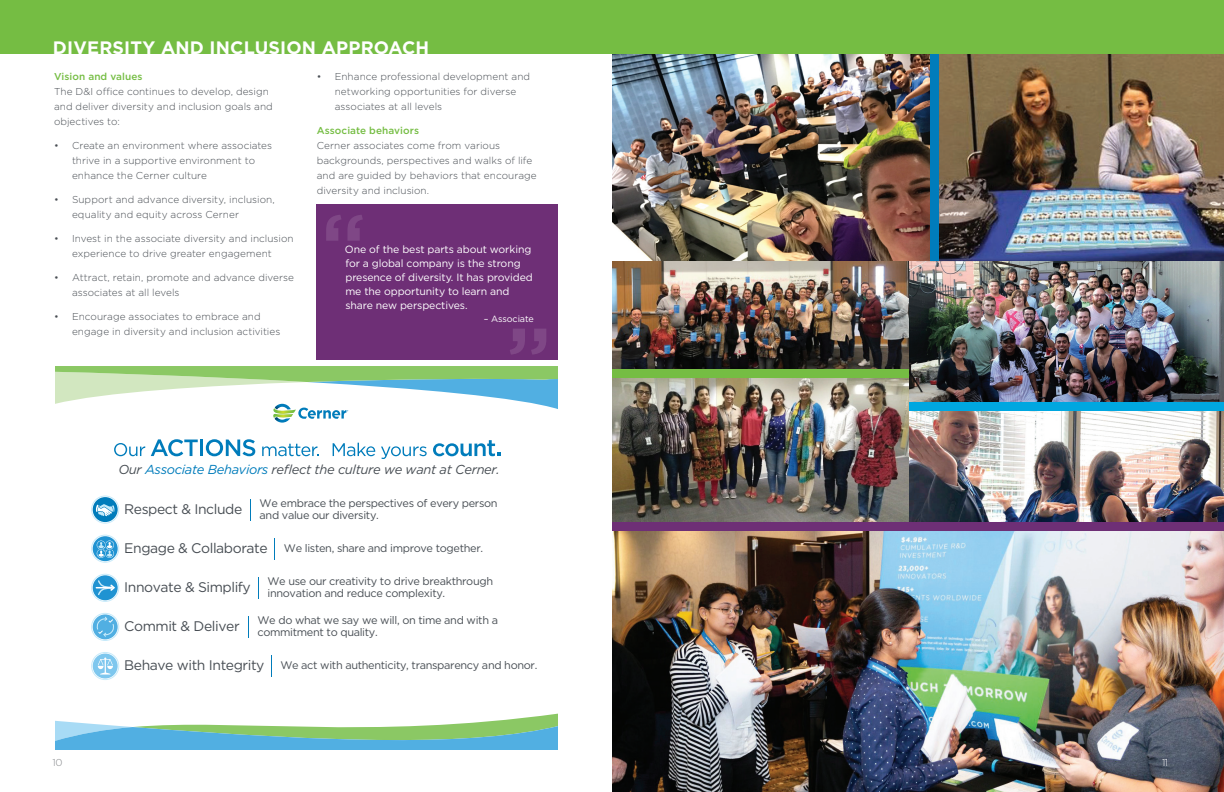
<style>
.page{position:relative;width:1224px;height:792px;background:#fff}
.page>*{position:absolute;margin:0;border:0;box-sizing:border-box;transform-origin:0 0}
.t1{font:500 92px "Gotham";color:#fff}
.t2{font:700 18px "Gotham";letter-spacing:.01em;color:#fff}
.t3{font:13.9px "Gotham";letter-spacing:-.03em;color:#484e54}
.t4{font:italic 13px "Gotham";letter-spacing:-.025em;color:#484e54}
.t5{font:11px/11.7px "Gotham";letter-spacing:-.03em;color:#484e54}
.t6{font:10.5px/14px "Gotham";letter-spacing:-.01em;color:#fff}
.t7{font:300 10px/15px "Gotham";letter-spacing:.005em;color:#494e54}
.t8{font:500 10px "Gotham";letter-spacing:.01em;color:#75bd43}
.t9{font:300 10px "Gotham";color:#86888b}
.t10{font:300 10px "Gotham";color:#fff}
.t11{font:9px "Gotham";letter-spacing:-.01em;color:#fff}
.s1{color:#007cbb}
.s2{font-size:13.9px}
</style>
<div class="page">
<img style="left:612px;top:54px;width:612px;height:207px">
<div style="left:0;top:0;width:612px;height:54px;background:#75bd43"></div>
<img style="left:612px;top:530px;width:612px;height:262px">
<div style="left:612px;top:0;width:612px;height:54px;background:#75bd43"></div>
<img style="left:909px;top:261px;width:315px;height:141px">
<img style="left:612px;top:261px;width:297px;height:109px">
<div style="left:930px;top:54px;width:9px;height:207px;background:#007cbb"></div>
<div style="left:612px;top:370px;width:297px;height:8px;background:#75bd43"></div>
<div style="left:612px;top:522px;width:612px;height:8px;background:#6e2f76"></div>
<img style="left:909px;top:411px;width:315px;height:111px">
<div style="left:316px;top:204px;width:242px;height:156px;background:#6e2f76"></div>
<img style="left:612px;top:378px;width:297px;height:144px">
<div style="left:909px;top:402px;width:315px;height:9px;background:#00a7e0"></div>
<svg style="left:114px;top:443px;width:31px;height:13px"></svg>
<svg style="left:151px;top:439px;width:47px;height:17px"></svg>
<hr style="left:200px;top:440px;width:3px;height:16px;background:#007cbb">
<svg style="left:206px;top:439px;width:49px;height:17px"></svg>
<svg style="left:262px;top:444px;width:57px;height:12px"></svg>
<svg style="left:333px;top:443px;width:42px;height:13px"></svg>
<svg style="left:381px;top:446px;width:46px;height:13px"></svg>
<svg style="left:433px;top:440px;width:67px;height:16px"></svg>
<svg style="left:91px;top:496px;width:28px;height:28px"></svg>
<svg style="left:250px;top:499px;width:1px;height:21px"></svg>
<svg style="left:91px;top:535px;width:28px;height:28px"></svg>
<svg style="left:274px;top:538px;width:1px;height:21px"></svg>
<svg style="left:248px;top:616px;width:1px;height:22px"></svg>
<svg style="left:91px;top:613px;width:28px;height:28px"></svg>
<svg style="left:258px;top:577px;width:1px;height:22px"></svg>
<svg style="left:91px;top:574px;width:28px;height:28px"></svg>
<svg style="left:271px;top:655px;width:1px;height:22px"></svg>
<svg style="left:91px;top:652px;width:28px;height:28px"></svg>
<svg style="left:55px;top:366px;width:502px;height:57px"></svg>
<svg style="left:55px;top:713px;width:502px;height:37px"></svg>
<h2 class="t2" style="left:53px;top:36px;width:378px">DIVERSITY AND INCLUSION APPROACH</h2>
<p class="t8" style="left:54px;top:70px;width:90px">Vision and values</p>
<p class="t7" style="left:54px;top:84px;width:220px">The D&amp;I office continues to develop, design and deliver diversity and inclusion goals and objectives to:</p>
<p class="t7" style="left:72px;top:138px;width:202px;text-indent:-18px">• Create an environment where associates thrive in a supportive environment to enhance the Cerner culture</p>
<p class="t7" style="left:72px;top:192px;width:204px;text-indent:-18px">• Support and advance diversity, inclusion, equality and equity across Cerner</p>
<p class="t7" style="left:54px;top:231px;width:241px;text-align:center">• Invest in the associate diversity and inclusion experience to drive greater engagement</p>
<p class="t7" style="left:72px;top:270px;width:224px;text-indent:-18px">• Attract, retain, promote and advance diverse associates at all levels</p>
<p class="t7" style="left:72px;top:309px;width:210px;text-indent:-18px">• Encourage associates to embrace and engage in diversity and inclusion activities</p>
<p class="t7" style="left:335px;top:69px;width:197px;text-indent:-18px">• Enhance professional development and networking opportunities for diverse associates at all levels</p>
<p class="t8" style="left:317px;top:124px;width:104px">Associate behaviors</p>
<p class="t7" style="left:317px;top:138px;width:222px">Cerner associates come from various backgrounds, perspectives and walks of life and are guided by behaviors that encourage diversity and inclusion.</p>
<h1 class="t1" style="left:320px;top:187px;width:48px">“</h1>
<p class="t6" style="left:345px;top:242px;width:189px">One of the best parts about working for a global company is the strong presence of diversity. It has provided me the opportunity to learn and share new perspectives.</p>
<p class="t11" style="left:484px;top:313px;width:51px">– Associate</p>
<h1 class="t1" style="left:552px;top:382px;width:48px;rotate:-180deg">“</h1>
<h3 class="t4" style="left:118px;top:461px;width:383px">Our <span class="s1">Associate Behaviors</span> reflect the culture we want at Cerner.</h3>
<h3 class="t3" style="left:124px;top:500px;width:120px">Respect &amp; Include</h3>
<p class="t5" style="left:260px;top:497px;width:240px">We embrace the perspectives of every person and value our diversity.</p>
<p class="t5" style="left:124px;top:542px;width:360px"><span class="s2">Engage &amp; Collaborate</span> We listen, share and improve together.</p>
<h3 class="t3" style="left:124px;top:578px;width:128px">Innovate &amp; Simplify</h3>
<p class="t5" style="left:267px;top:575px;width:227px">We use our creativity to drive breakthrough innovation and reduce complexity.</p>
<h3 class="t3" style="left:124px;top:617px;width:117px">Commit &amp; Deliver</h3>
<p class="t5" style="left:257px;top:614px;width:242px">We do what we say we will, on time and with a</p>
<p class="t5" style="left:257px;top:626px;width:122px">commitment to quality.</p>
<p class="t5" style="left:124px;top:659px;width:415px"><span class="s2">Behave with Integrity</span> We act with authenticity, transparency and honor.</p>
<p class="t9" style="left:52px;top:756px;width:11px">10</p>
<p class="t10" style="left:1162px;top:756px;width:8px">11</p>
</div>
